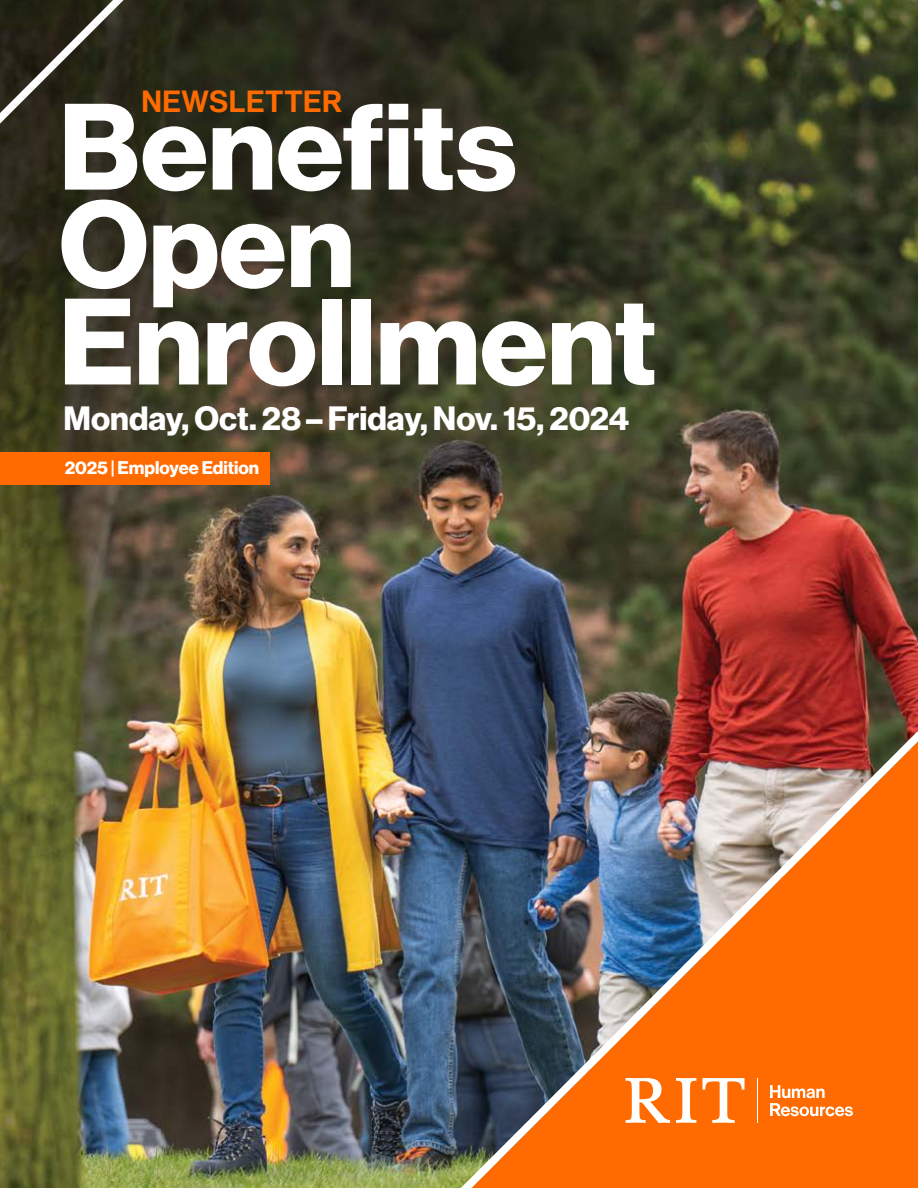
<style>
.page{position:relative;width:918px;height:1188px;background:#fff}
.page>*{position:absolute;margin:0;border:0;box-sizing:border-box;transform-origin:0 0}
.t1{font:120px/97.5px "N Haas Grotesk DS Pro 75 Bd";color:#fff}
.t2{font:33px "N Haas Grotesk DS Pro 75 Bd";color:#fff}
.t3{font:30px "N Haas Grotesk DS Std 65 Md";letter-spacing:.015em;color:#ff6b00}
.t4{font:18px "N Haas Grotesk DS Pro 75 Bd";color:#fff}
</style>
<div class="page">
<img style="left:0;top:0;width:918px;height:1188px">
<img style="left:355px;top:559px;width:563px;height:629px">
<svg style="left:0;top:0;width:340px;height:518px;background:#373422"></svg>
<div style="left:0;top:453px;width:270px;height:32px;background:#ff6b00"></div>
<p class="t3" style="left:141px;top:84px;width:202px">NEWSLETTER</p>
<h1 class="t1" style="left:59px;top:101px;width:599px">Benefits<br>Open<br>Enrollment</h1>
<p class="t2" style="left:64px;top:400px;width:567px">Monday, Oct. 28 – Friday, Nov. 15, 2024</p>
<p class="t4" style="left:65px;top:457px;width:196px">2025 | Employee Edition</p>
</div>
